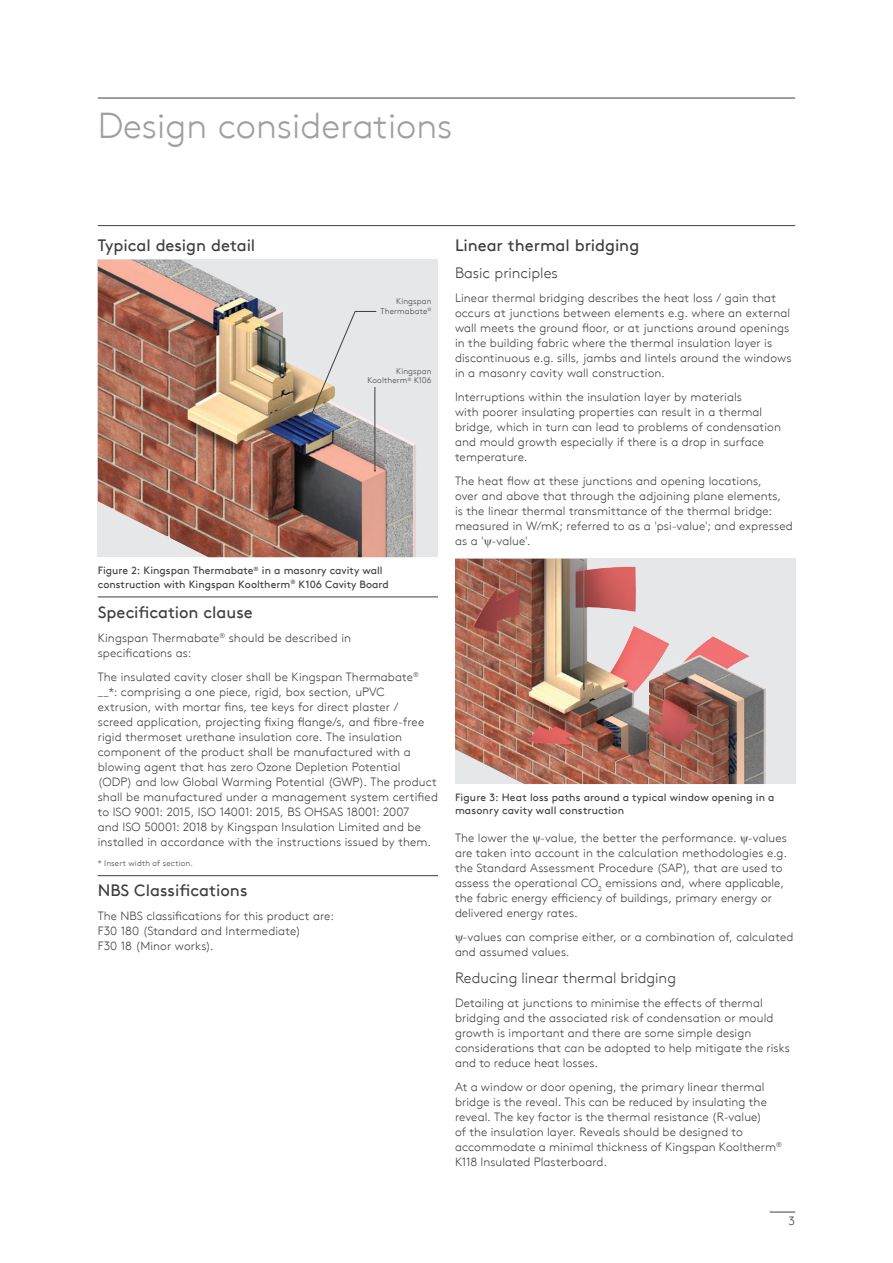
<style>
.page{position:relative;width:893px;height:1263px;background:#fff}
.page>*{position:absolute;margin:0;border:0;box-sizing:border-box;transform-origin:0 0}
.t1{font:300 36px "Kingspan Brown TT";color:#9d9fa2}
.t2{font:16.5px "Kingspan Brown TT";color:#3e3e3f}
.t3{font:300 15px "Kingspan Brown TT";color:#3e3e3f}
.t4{font:300 12px/15px "Kingspan Brown TT";letter-spacing:.005em;color:#3e3e3f}
.t5{font:10.5px/13.5px "Kingspan Brown TT";color:#3e3e3f}
.t6{font:300 8.25px/9.8px "Kingspan Brown TT";letter-spacing:.02em;color:#3e3e3f;text-align:right}
</style>
<div class="page">
<svg style="left:770px;top:1212px;width:25px;height:1px"></svg>
<hr style="left:98px;top:225px;width:697px;height:1px;background:#3e3e3f">
<hr style="left:98px;top:597px;width:340px;height:1px;background:#3e3e3f">
<hr style="left:98px;top:875px;width:340px;height:1px;background:#3e3e3f">
<hr style="left:98px;top:98px;width:697px;height:1px;background:#3e3e3f">
<div style="left:455px;top:559px;width:340px;height:225px;background:#e6e7e9"></div>
<img style="left:455px;top:559px;width:311px;height:225px">
<div style="left:98px;top:260px;width:340px;height:297px;background:#e6e7e9"></div>
<img style="left:98px;top:260px;width:318px;height:297px">
<svg style="left:306px;top:311px;width:70px;height:114px"></svg>
<hr style="left:375px;top:387px;width:1px;height:84px;background:#3e3e3f">
<h1 class="t1" style="left:98px;top:99px;width:356px">Design considerations</h1>
<h2 class="t2" style="left:98px;top:232px;width:159px">Typical design detail</h2>
<p class="t6" style="left:380px;top:296px;width:53px">Kingspan<br>Thermabate<sup>®</sup></p>
<p class="t6" style="left:368px;top:365px;width:66px">Kingspan<br>Kooltherm<sup>®</sup> K106</p>
<p class="t5" style="left:98px;top:563px;width:293px">Figure 2: Kingspan Thermabate<sup>®</sup> in a masonry cavity wall construction with Kingspan Kooltherm<sup>®</sup> K106 Cavity Board</p>
<h2 class="t2" style="left:98px;top:600px;width:157px">Specification clause</h2>
<p class="t4" style="left:98px;top:629px;width:255px">Kingspan Thermabate<sup>®</sup> should be described in specifications as:</p>
<p class="t4" style="left:98px;top:668px;width:342px">The insulated cavity closer shall be Kingspan Thermabate<sup>® </sup>__*: comprising a one piece, rigid, box section, uPVC extrusion, with mortar fins, tee keys for direct plaster /<br>screed application, projecting fixing flange/s, and fibre-free rigid thermoset urethane insulation core. The insulation component of the product shall be manufactured with a blowing agent that has zero Ozone Depletion Potential<br>(ODP) and low Global Warming Potential (GWP). The product shall be manufactured under a management system certified to ISO 9001: 2015, ISO 14001: 2015, BS OHSAS 18001: 2007<br>and ISO 50001: 2018 by Kingspan Insulation Limited and be installed in accordance with the instructions issued by them.</p>
<p class="t6" style="left:98px;top:858px;width:97px">* Insert width of section.</p>
<h2 class="t2" style="left:98px;top:878px;width:151px">NBS Classifications</h2>
<p class="t4" style="left:98px;top:908px;width:238px">The NBS classifications for this product are:<br>F30 180 (Standard and Intermediate)<br>F30 18 (Minor works).</p>
<h2 class="t2" style="left:455px;top:232px;width:186px">Linear thermal bridging</h2>
<p class="t3" style="left:455px;top:261px;width:104px">Basic principles</p>
<p class="t4" style="left:455px;top:289px;width:338px">Linear thermal bridging describes the heat loss / gain that occurs at junctions between elements e.g. where an external wall meets the ground floor, or at junctions around openings in the building fabric where the thermal insulation layer is discontinuous e.g. sills, jambs and lintels around the windows in a masonry cavity wall construction.</p>
<p class="t4" style="left:455px;top:388px;width:327px">Interruptions within the insulation layer by materials<br>with poorer insulating properties can result in a thermal bridge, which in turn can lead to problems of condensation and mould growth especially if there is a drop in surface temperature.</p>
<p class="t4" style="left:455px;top:472px;width:339px">The heat flow at these junctions and opening locations,<br>over and above that through the adjoining plane elements,<br>is the linear thermal transmittance of the thermal bridge: measured in W/mK; referred to as a 'psi-value'; and expressed as a ' -value'.</p>
<p class="t5" style="left:455px;top:790px;width:321px">Figure 3: Heat loss paths around a typical window opening in a masonry cavity wall construction</p>
<p class="t4" style="left:455px;top:829px;width:334px">The lower the -value, the better the performance. -values are taken into account in the calculation methodologies e.g. the Standard Assessment Procedure (SAP), that are used to assess the operational CO<sub>2</sub> emissions and, where applicable, the fabric energy efficiency of buildings, primary energy or delivered energy rates.</p>
<p class="t4" style="left:455px;top:928px;width:340px;text-indent:8px">-values can comprise either, or a combination of, calculated and assumed values.</p>
<p class="t3" style="left:455px;top:966px;width:223px">Reducing linear thermal bridging</p>
<p class="t4" style="left:455px;top:994px;width:336px">Detailing at junctions to minimise the effects of thermal bridging and the associated risk of condensation or mould growth is important and there are some simple design considerations that can be adopted to help mitigate the risks and to reduce heat losses.</p>
<p class="t4" style="left:455px;top:1078px;width:328px">At a window or door opening, the primary linear thermal bridge is the reveal. This can be reduced by insulating the reveal. The key factor is the thermal resistance (R-value)<br>of the insulation layer. Reveals should be designed to accommodate a minimal thickness of Kingspan Kooltherm<sup>® </sup>K118 Insulated Plasterboard.</p>
<p class="t4" style="left:789px;top:1213px;width:8px">3</p>
</div>
